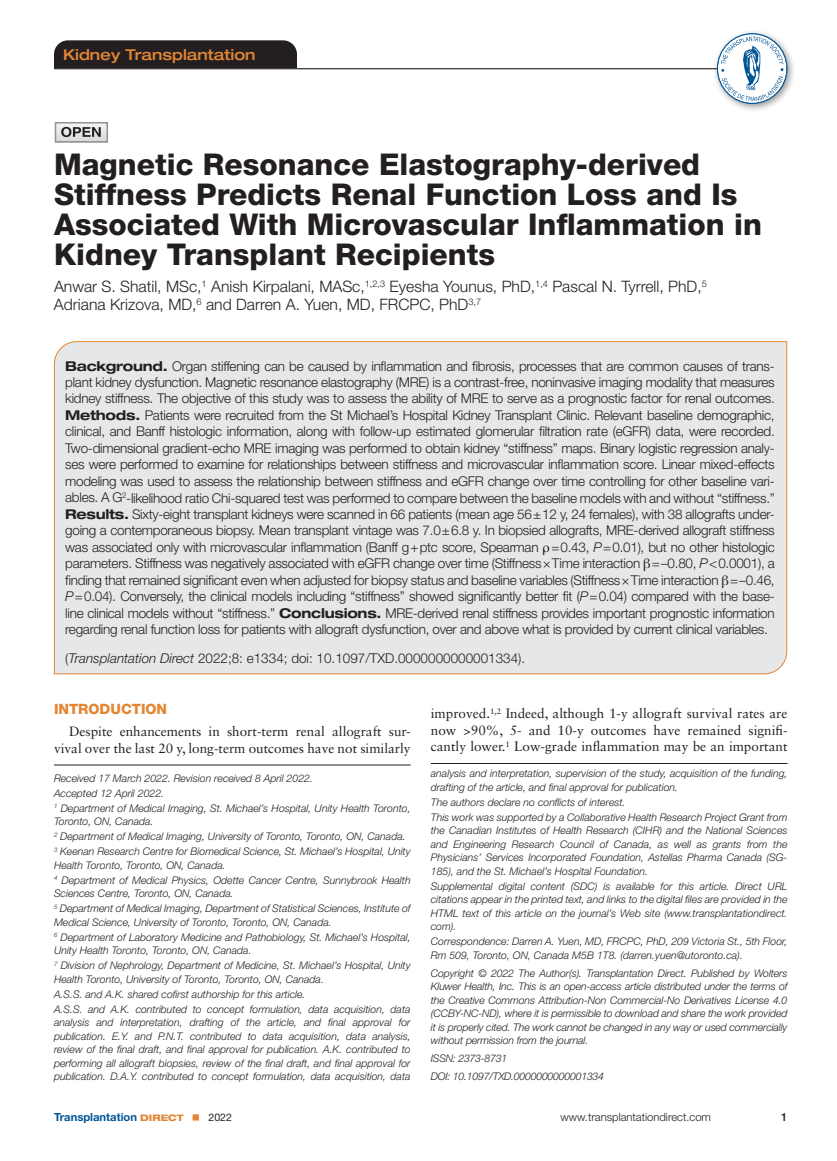
<style>
.page{position:relative;width:837px;height:1161px;background:#fff}
.page>*{position:absolute;margin:0;border:0;box-sizing:border-box;transform-origin:0 0}
.t1{font:800 30px/30px "Helvetica Neue LT Std";color:#231f20}
.t2{font:300 15.75px/18px "Helvetica Neue LT Std";color:#231f20}
.t3{font:500 expanded 15px "Helvetica Neue LT Std";color:#e38634}
.t4{font:800 14.25px "Helvetica Neue LT Std";color:#e38634}
.t5{font:300 13.5px/16.5px "Helvetica Neue LT Std";letter-spacing:-.02em;color:#231f20;text-align:justify}
.t6{font:13.5px/16.5px "Sabon LT Std";color:#231f20;text-align:right}
.t7{font:300 13.5px "Helvetica Neue LT Std";color:#231f20}
.t8{font:300 11.25px "Helvetica Neue LT Std";color:#231f20}
.t9{font:700 11.25px "Helvetica Neue LT Std";color:#005595}
.t10{font:500 11.25px "Helvetica Neue LT Std";color:#231f20}
.t11{font:italic 300 10.5px/13.5px "Helvetica Neue LT Std";color:#231f20}
.t12{font:italic 300 10.5px/18px "Helvetica Neue LT Std";letter-spacing:-.02em;color:#231f20}
.t13{font:10.5px "Helvetica Neue LT Std";color:#231f20}
.s1{font-weight:700;font-stretch:expanded}
.s2{font-family:"Gandhari Unicode";font-weight:400}
.s3{font-style:italic}
.s4{font-weight:800;font-stretch:expanded;font-size:9px;color:#e38634}
</style>
<div class="page">
<div style="left:193px;top:1114px;width:6px;height:7px;background:#e38634"></div>
<hr style="left:54px;top:68px;width:734px;height:1px;background:#231f20">
<img style="left:58px;top:125px;width:47px;height:15px">
<div style="left:55px;top:122px;width:53px;height:21px;border:2px solid #909295"></div>
<svg style="left:61px;top:127px;width:40px;height:10px"></svg>
<hr style="left:54px;top:765px;width:357px;height:1px;background:#231f20">
<div style="left:54px;top:40px;width:243px;height:28px;background:#231f20"></div>
<div style="left:54px;top:341px;width:734px;height:334px;background:#e6e7e9"></div>
<hr style="left:431px;top:763px;width:357px;height:1px;background:#231f20">
<div style="left:713px;top:29px;width:83px;height:84px;background:#231f20;opacity:.45"></div>
<svg style="left:717px;top:34px;width:70px;height:69px"></svg>
<svg style="left:721px;top:37px;width:62px;height:64px"></svg>
<div style="left:717px;top:33px;width:70px;height:71px;border:1px solid #005595;border-radius:50%"></div>
<h3 class="t3" style="left:63px;top:45px;width:194px">Kidney Transplantation</h3>
<h1 class="t1" style="left:54px;top:150px;width:709px">Magnetic Resonance Elastography-derived Stiffness Predicts Renal Function Loss and Is Associated With Microvascular Inflammation in Kidney Transplant Recipients</h1>
<h2 class="t2" style="left:54px;top:277px;width:654px">Anwar S. Shatil, MSc,<sup>1</sup> Anish Kirpalani, MASc,<sup>1,2,3</sup> Eyesha Younus, PhD,<sup>1,4</sup> Pascal N. Tyrrell, PhD,<sup>5<br></sup>Adriana Krizova, MD,<sup>6</sup> and Darren A. Yuen, MD, FRCPC, PhD<sup>3,7</sup></h2>
<p class="t5" style="left:65px;top:357px;width:711px"><span class="s1">Background.</span> Organ stiffening can be caused by inflammation and fibrosis, processes that are common causes of trans&shy;plant kidney dysfunction. Magnetic resonance elastography (MRE) is a contrast-free, noninvasive imaging modality that measures kidney stiffness. The objective of this study was to assess the ability of MRE to serve as a prognostic factor for renal outcomes.<br><span class="s1">Methods.</span> Patients were recruited from the St Michael’s Hospital Kidney Transplant Clinic. Relevant baseline demographic, clinical, and Banff histologic information, along with follow-up estimated glomerular filtration rate (eGFR) data, were recorded.<br>Two-dimensional gradient-echo MRE imaging was performed to obtain kidney “stiffness” maps. Binary logistic regression analy&shy;ses were performed to examine for relationships between stiffness and microvascular inflammation score. Linear mixed-effects modeling was used to assess the relationship between stiffness and eGFR change over time controlling for other baseline vari&shy;ables. A G<sup>2</sup>-likelihood ratio Chi-squared test was performed to compare between the baseline models with and without “stiffness.” <span class="s1">Results.</span> Sixty-eight transplant kidneys were scanned in 66 patients (mean age 56±12 y, 24 females), with 38 allografts under&shy;going a contemporaneous biopsy. Mean transplant vintage was 7.0±6.8 y. In biopsied allografts, MRE-derived allograft stiffness was associated only with microvascular inflammation (Banff g+ptc score, Spearman <span class="s2">ρ</span>=0.43, <span class="s3">P</span>=0.01), but no other histologic parameters. Stiffness was negatively associated with eGFR change over time (Stiffness×Time interaction <span class="s2">β</span>=–0.80, <span class="s3">P</span>&lt;0.0001), a finding that remained significant even when adjusted for biopsy status and baseline variables (Stiffness×Time interaction <span class="s2">β</span>=–0.46, <span class="s3">P</span>=0.04). Conversely, the clinical models including “stiffness” showed significantly better fit (<span class="s3">P</span>=0.04) compared with the base&shy;line clinical models without “stiffness.” <span class="s1">Conclusions.</span> MRE-derived renal stiffness provides important prognostic information regarding renal function loss for patients with allograft dysfunction, over and above what is provided by current clinical variables.</p>
<p class="t7" style="left:65px;top:650px;width:462px">(<span class="s3">Transplantation Direct</span> 2022;8: e1334; doi: 10.1097/TXD.0000000000001334).</p>
<h3 class="t4" style="left:54px;top:700px;width:115px">INTRODUCTION</h3>
<p class="t6" style="left:54px;top:723px;width:358px">Despite enhancements in short-term renal allograft sur&shy;vival over the last 20 y, long-term outcomes have not similarly</p>
<p class="t11" style="left:54px;top:770px;width:358px;line-height:15px">Received 17 March 2022. Revision received 8 April 2022.<br>Accepted 12 April 2022.<br><sup>1</sup> Department of Medical Imaging, St. Michael’s Hospital, Unity Health Toronto,</p>
<p class="t11" style="left:54px;top:814px;width:358px;line-height:15px">Toronto, ON, Canada.<br><sup>2</sup> Department of Medical Imaging, University of Toronto, Toronto, ON, Canada.<br><sup>3</sup> Keenan Research Centre for Biomedical Science, St. Michael’s Hospital, Unity</p>
<p class="t11" style="left:54px;top:857px;width:358px;line-height:15px">Health Toronto, Toronto, ON, Canada.<br><sup>4</sup> Department of Medical Physics, Odette Cancer Centre, Sunnybrook Health</p>
<p class="t11" style="left:54px;top:886px;width:358px;line-height:15px">Sciences Centre, Toronto, ON, Canada.<br><sup>5</sup> Department of Medical Imaging, Department of Statistical Sciences, Institute of</p>
<p class="t11" style="left:54px;top:914px;width:358px;line-height:15px">Medical Science, University of Toronto, Toronto, ON, Canada.<br><sup>6</sup> Department of Laboratory Medicine and Pathobiology, St. Michael’s Hospital,</p>
<p class="t11" style="left:54px;top:943px;width:358px;line-height:15px">Unity Health Toronto, Toronto, ON, Canada.<br><sup>7</sup> Division of Nephrology, Department of Medicine, St. Michael’s Hospital, Unity</p>
<p class="t11" style="left:54px;top:971px;width:358px;line-height:15px">Health Toronto, University of Toronto, Toronto, ON, Canada.<br>A.S.S. and A.K. shared cofirst authorship for this article.<br>A.S.S. and A.K. contributed to concept formulation, data acquisition, data</p>
<p class="t11" style="left:54px;top:1015px;width:358px;text-align:justify">analysis and interpretation, drafting of the article, and final approval for publication. E.Y. and P.N.T. contributed to data acquisition, data analysis, review of the final draft, and final approval for publication. A.K. contributed to performing all allograft biopsies, review of the final draft, and final approval for publication. D.A.Y. contributed to concept formulation, data acquisition, data</p>
<p class="t6" style="left:431px;top:705px;width:358px;text-align:justify">improved.<sup>1,2</sup> Indeed, although 1-y allograft survival rates are now &gt;90%, 5- and 10-y outcomes have remained signifi&shy;cantly lower.<sup>1</sup> Low-grade inflammation may be an important</p>
<p class="t11" style="left:431px;top:767px;width:358px">analysis and interpretation, supervision of the study, acquisition of the funding, drafting of the article, and final approval for publication.</p>
<p class="t11" style="left:431px;top:795px;width:358px;line-height:15px">The authors declare no conflicts of interest.<br>This work was supported by a Collaborative Health Research Project Grant from</p>
<p class="t11" style="left:431px;top:824px;width:358px;text-align:justify">the Canadian Institutes of Health Research (CIHR) and the National Sciences and Engineering Research Council of Canada, as well as grants from the Physicians’ Services Incorporated Foundation, Astellas Pharma Canada (SG-185), and the St. Michael’s Hospital Foundation.</p>
<p class="t11" style="left:431px;top:879px;width:358px;text-align:justify">Supplemental digital content (SDC) is available for this article. Direct URL citations appear in the printed text, and links to the digital files are provided in the HTML text of this article on the journal’s Web site (www.transplantationdirect. com).</p>
<p class="t11" style="left:431px;top:935px;width:358px">Correspondence: Darren A. Yuen, MD, FRCPC, PhD, 209 Victoria St., 5th Floor,<br>Rm 509, Toronto, ON, Canada M5B 1T8. (darren.yuen@utoronto.ca).</p>
<p class="t11" style="left:431px;top:966px;width:358px;text-align:justify">Copyright © 2022 The Author(s). Transplantation Direct. Published by Wolters Kluwer Health, Inc. This is an open-access article distributed under the terms of the Creative Commons Attribution-Non Commercial-No Derivatives License 4.0 (CCBY-NC-ND), where it is permissible to download and share the work provided it is properly cited. The work cannot be changed in any way or used commercially without permission from the journal.</p>
<p class="t12" style="left:431px;top:1049px;width:175px">ISSN: 2373-8731<br>DOI: 10.1097/TXD.0000000000001334</p>
<p class="t9" style="left:54px;top:1110px;width:131px">Transplantation <span class="s4">DIRECT</span></p>
<p class="t13" style="left:209px;top:1111px;width:25px">2022</p>
<p class="t8" style="left:561px;top:1110px;width:152px">www.transplantationdirect.com</p>
<p class="t10" style="left:781px;top:1110px;width:8px">1</p>
</div>
